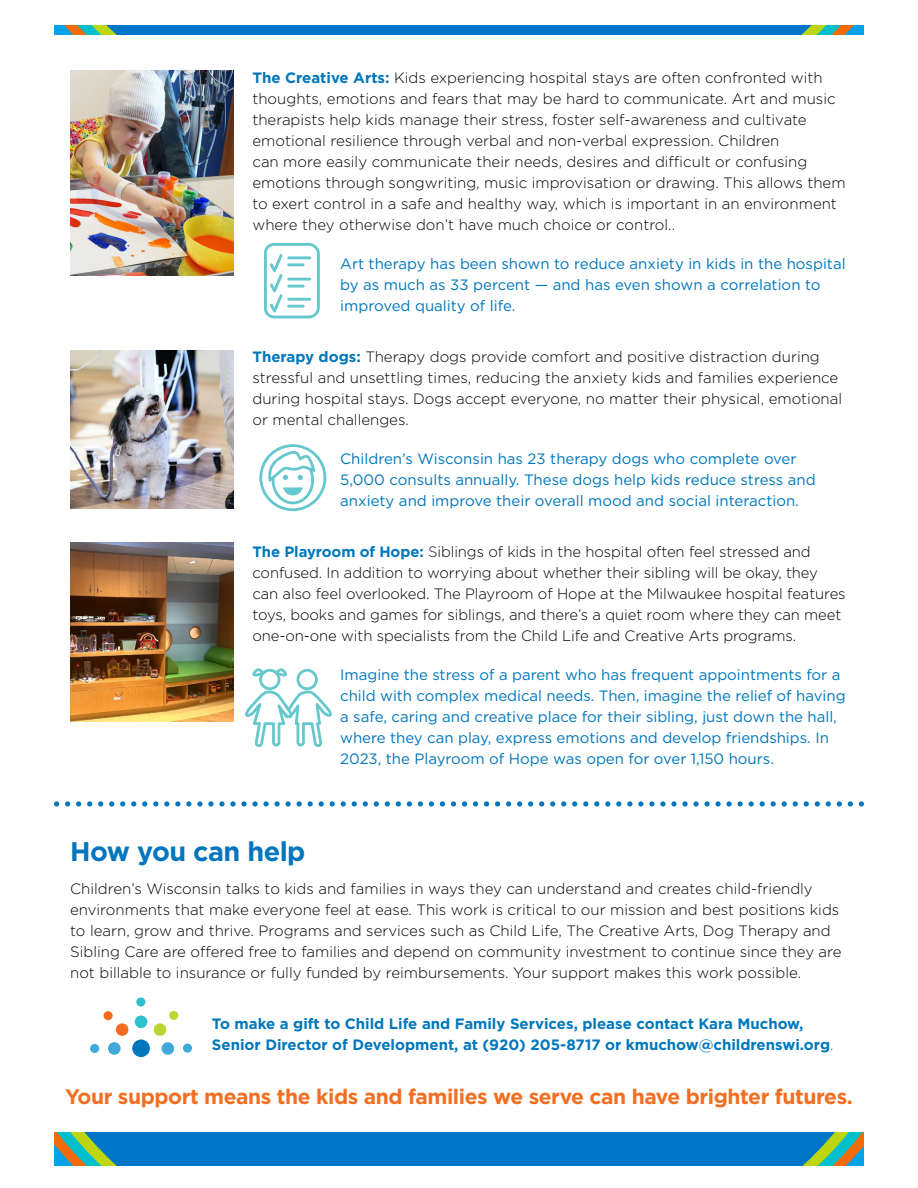
<style>
.page{position:relative;width:918px;height:1188px;background:#fff}
.page>*{position:absolute;margin:0;border:0;box-sizing:border-box;transform-origin:0 0}
.t1{font:700 27px "Gotham";letter-spacing:-.02em;color:#0077bd}
.t2{font:700 21px "Gotham";letter-spacing:-.02em;color:#f36e21}
.t3{font:300 15px/21px "Gotham";color:#000001}
.t4{font:15px/21px "Gotham";color:#0077bd}
.t5{font:700 15px/21px "Gotham";color:#0077bd}
.s1{font-weight:700;color:#0077bd}
.s2{color:#231f20}
.s3{font-weight:300}
</style>
<div class="page">
<svg style="left:54px;top:801px;width:5px;height:6px"></svg>
<svg style="left:65px;top:801px;width:5px;height:6px"></svg>
<svg style="left:76px;top:801px;width:5px;height:6px"></svg>
<svg style="left:87px;top:801px;width:5px;height:6px"></svg>
<svg style="left:98px;top:801px;width:5px;height:6px"></svg>
<svg style="left:109px;top:801px;width:5px;height:6px"></svg>
<svg style="left:120px;top:801px;width:5px;height:6px"></svg>
<svg style="left:131px;top:801px;width:5px;height:6px"></svg>
<svg style="left:142px;top:801px;width:5px;height:6px"></svg>
<svg style="left:153px;top:801px;width:5px;height:6px"></svg>
<svg style="left:164px;top:801px;width:5px;height:6px"></svg>
<svg style="left:175px;top:801px;width:5px;height:6px"></svg>
<svg style="left:186px;top:801px;width:94px;height:6px"></svg>
<svg style="left:286px;top:801px;width:5px;height:6px"></svg>
<svg style="left:297px;top:801px;width:5px;height:6px"></svg>
<svg style="left:308px;top:801px;width:5px;height:6px"></svg>
<svg style="left:319px;top:801px;width:5px;height:6px"></svg>
<svg style="left:330px;top:801px;width:5px;height:6px"></svg>
<svg style="left:341px;top:801px;width:5px;height:6px"></svg>
<svg style="left:352px;top:801px;width:5px;height:6px"></svg>
<svg style="left:363px;top:801px;width:5px;height:6px"></svg>
<svg style="left:374px;top:801px;width:5px;height:6px"></svg>
<svg style="left:385px;top:801px;width:5px;height:6px"></svg>
<svg style="left:396px;top:801px;width:5px;height:6px"></svg>
<svg style="left:407px;top:801px;width:5px;height:6px"></svg>
<svg style="left:418px;top:801px;width:5px;height:6px"></svg>
<svg style="left:429px;top:801px;width:5px;height:6px"></svg>
<svg style="left:440px;top:801px;width:5px;height:6px"></svg>
<svg style="left:451px;top:801px;width:5px;height:6px"></svg>
<svg style="left:462px;top:801px;width:5px;height:6px"></svg>
<svg style="left:473px;top:801px;width:5px;height:6px"></svg>
<svg style="left:484px;top:801px;width:5px;height:6px"></svg>
<svg style="left:495px;top:801px;width:5px;height:6px"></svg>
<svg style="left:506px;top:801px;width:5px;height:6px"></svg>
<svg style="left:517px;top:801px;width:5px;height:6px"></svg>
<svg style="left:528px;top:801px;width:5px;height:6px"></svg>
<svg style="left:539px;top:801px;width:5px;height:6px"></svg>
<svg style="left:550px;top:801px;width:5px;height:6px"></svg>
<svg style="left:561px;top:801px;width:5px;height:6px"></svg>
<svg style="left:572px;top:801px;width:5px;height:6px"></svg>
<svg style="left:583px;top:801px;width:5px;height:6px"></svg>
<svg style="left:594px;top:801px;width:5px;height:6px"></svg>
<svg style="left:605px;top:801px;width:5px;height:6px"></svg>
<svg style="left:616px;top:801px;width:5px;height:6px"></svg>
<svg style="left:627px;top:801px;width:5px;height:6px"></svg>
<svg style="left:638px;top:801px;width:94px;height:6px"></svg>
<svg style="left:738px;top:801px;width:5px;height:6px"></svg>
<svg style="left:749px;top:801px;width:5px;height:6px"></svg>
<svg style="left:760px;top:801px;width:5px;height:6px"></svg>
<svg style="left:771px;top:801px;width:5px;height:6px"></svg>
<svg style="left:782px;top:801px;width:5px;height:6px"></svg>
<svg style="left:793px;top:801px;width:5px;height:6px"></svg>
<svg style="left:804px;top:801px;width:5px;height:6px"></svg>
<svg style="left:815px;top:801px;width:5px;height:6px"></svg>
<svg style="left:826px;top:801px;width:5px;height:6px"></svg>
<svg style="left:837px;top:801px;width:5px;height:6px"></svg>
<svg style="left:848px;top:801px;width:5px;height:6px"></svg>
<svg style="left:859px;top:801px;width:5px;height:6px"></svg>
<img style="left:70px;top:351px;width:164px;height:158px">
<img style="left:70px;top:71px;width:163px;height:204px">
<img style="left:70px;top:543px;width:164px;height:178px">
<svg style="left:264px;top:243px;width:56px;height:75px"></svg>
<svg style="left:259px;top:444px;width:67px;height:67px"></svg>
<svg style="left:245px;top:668px;width:87px;height:79px"></svg>
<svg style="left:54px;top:1133px;width:810px;height:33px;background:#0d7cbc"></svg>
<svg style="left:54px;top:26px;width:810px;height:8px;background:#0f7dbc"></svg>
<svg style="left:104px;top:1011px;width:25px;height:25px"></svg>
<div style="left:135px;top:1016px;width:12px;height:12px;background:#2cbfcc;border-radius:50%"></div>
<svg style="left:136px;top:997px;width:9px;height:10px"></svg>
<svg style="left:153px;top:1011px;width:25px;height:25px"></svg>
<div style="left:162px;top:1042px;width:12px;height:13px;background:#40a9da;border-radius:50%"></div>
<div style="left:108px;top:1042px;width:13px;height:13px;background:#40a9da;border-radius:50%"></div>
<svg style="left:90px;top:1044px;width:9px;height:9px"></svg>
<svg style="left:183px;top:1044px;width:9px;height:9px"></svg>
<div style="left:132px;top:1039px;width:18px;height:18px;background:#0077bd;border-radius:50%"></div>
<p class="t3" style="left:252px;top:66px;width:595px"><span class="s1">The Creative Arts:</span> Kids experiencing hospital stays are often confronted with thoughts, emotions and fears that may be hard to communicate. Art and music therapists help kids manage their stress, foster self-awareness and cultivate emotional resilience through verbal and non-verbal expression. Children<br>can more easily communicate their needs, desires and difficult or confusing emotions through songwriting, music improvisation or drawing. This allows them to exert control in a safe and healthy way, which is important in an environment where they otherwise don’t have much choice or control..</p>
<p class="t4" style="left:340px;top:253px;width:507px">Art therapy has been shown to reduce anxiety in kids in the hospital by as much as 33 percent — and has even shown a correlation to improved quality of life.</p>
<p class="t3" style="left:252px;top:345px;width:591px"><span class="s1">Therapy dogs:</span> Therapy dogs provide comfort and positive distraction during stressful and unsettling times, reducing the anxiety kids and families experience during hospital stays. Dogs accept everyone, no matter their physical, emotional or mental challenges.</p>
<p class="t4" style="left:340px;top:448px;width:477px">Children’s Wisconsin has 23 therapy dogs who complete over<br>5,000 consults annually. These dogs help kids reduce stress and anxiety and improve their overall mood and social interaction.</p>
<p class="t3" style="left:252px;top:540px;width:595px"><span class="s1">The Playroom of Hope:</span> <span class="s2">S</span>iblings of kids in the hospital often feel stressed and confused. In addition to worrying about whether their sibling will be okay, they can also feel overlooked. The Playroom of Hope at the Milwaukee hospital features toys, books and games for siblings, and there’s a quiet room where they can meet one-on-one with specialists from the Child Life and Creative Arts programs.</p>
<p class="t4" style="left:340px;top:664px;width:507px">Imagine the stress of a parent who has frequent appointments for a child with complex medical needs. Then, imagine the relief of having a safe, caring and creative place for their sibling, just down the hall, where they can play, express emotions and develop friendships. In 2023, the Playroom of Hope was open for over 1,150 hours.</p>
<p class="t1" style="left:70px;top:833px;width:237px">How you can help</p>
<p class="t3" style="left:70px;top:878px;width:773px">Children’s Wisconsin talks to kids and families in ways they can understand and creates child-friendly environments that make everyone feel at ease. This work is critical to our mission and best positions kids to learn, grow and thrive. Programs and services such as Child Life, The Creative Arts, Dog Therapy and Sibling Care are offered free to families and depend on community investment to continue since they are not billable to insurance or fully funded by reimbursements. Your support makes this work possible.</p>
<p class="t5" style="left:212px;top:1013px;width:623px">To make a gift to Child Life and Family Services, please contact Kara Muchow,<br>Senior Director of Development, at (920) 205-8717 or kmuchow@childrenswi.org<span class="s3">.</span></p>
<p class="t2" style="left:65px;top:1083px;width:789px">Your support means the kids and families we serve can have brighter futures.</p>
</div>
